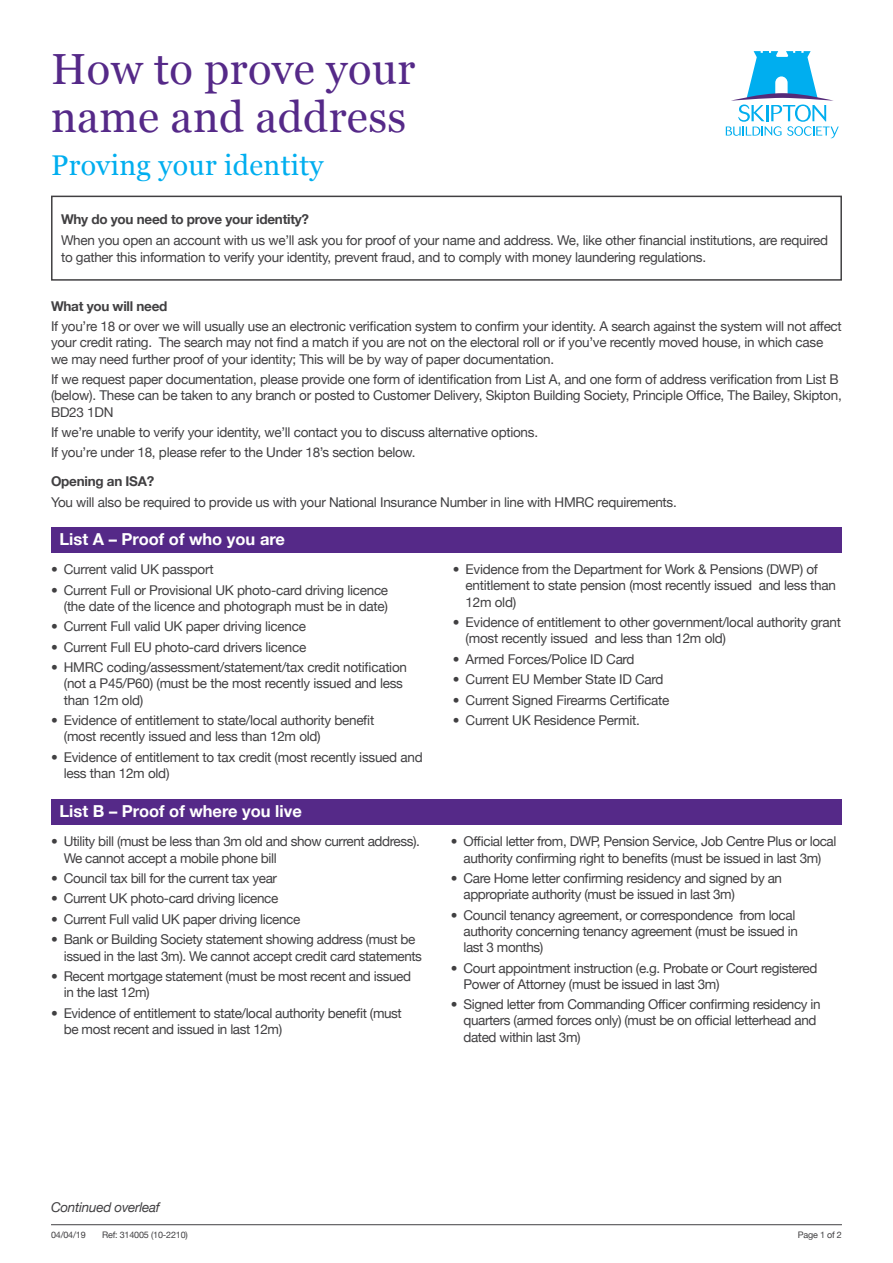
<style>
.page{position:relative;width:893px;height:1263px;background:#fff}
.page>*{position:absolute;margin:0;border:0;box-sizing:border-box;transform-origin:0 0}
.t1{font:43.5px/48px "Georgia";letter-spacing:.01em;color:#552988}
.t2{font:28.5px "Georgia";letter-spacing:.01em;color:#00aeef}
.t3{font:700 16.5px "Helvetica Neue";color:#fff}
.t4{font:13.5px/16.2px "Helvetica Neue";letter-spacing:-.02em;color:#414042}
.t5{font:700 13.5px "Helvetica Neue";letter-spacing:-.02em;color:#414042}
.t6{font:italic 13.5px "Helvetica Neue";letter-spacing:-.02em;color:#414042}
.t7{font:9px "Helvetica Neue";letter-spacing:-.02em;color:#414042}
</style>
<div class="page">
<hr style="left:51px;top:1224px;width:791px;height:1px;background:#414042">
<svg style="left:726px;top:51px;width:113px;height:87px"></svg>
<div style="left:51px;top:196px;width:791px;height:85px;border:2px solid #414042"></div>
<div style="left:51px;top:527px;width:791px;height:26px;background:#552988"></div>
<div style="left:51px;top:799px;width:791px;height:26px;background:#552988"></div>
<h1 class="t1" style="left:51px;top:43px;width:366px">How to prove your name and address</h1>
<h2 class="t2" style="left:51px;top:144px;width:274px">Proving your identity</h2>
<p class="t5" style="left:61px;top:209px;width:250px">Why do you need to prove your identity?</p>
<p class="t4" style="left:61px;top:232px;width:769px;line-height:17.1px">When you open an account with us we’ll ask you for proof of your name and address. We, like other financial institutions, are required to gather this information to verify your identity, prevent fraud, and to comply with money laundering regulations.</p>
<p class="t5" style="left:51px;top:295px;width:118px">What you will need</p>
<p class="t4" style="left:51px;top:318px;width:792px">If you’re 18 or over we will usually use an electronic verification system to confirm your identity. A search against the system will not affect your credit rating. The search may not find a match if you are not on the electoral roll or if you’ve recently moved house, in which case we may need further proof of your identity; This will be by way of paper documentation.</p>
<p class="t4" style="left:51px;top:371px;width:792px">If we request paper documentation, please provide one form of identification from List A, and one form of address verification from List B (below). These can be taken to any branch or posted to Customer Delivery, Skipton Building Society, Principle Office, The Bailey, Skipton,<br>BD23 1DN</p>
<p class="t4" style="left:51px;top:422px;width:489px;line-height:20.4px">If we’re unable to verify your identity, we’ll contact you to discuss alternative options.<br>If you’re under 18, please refer to the Under 18’s section below.</p>
<p class="t5" style="left:51px;top:471px;width:105px">Opening an ISA?</p>
<p class="t4" style="left:51px;top:494px;width:627px">You will also be required to provide us with your National Insurance Number in line with HMRC requirements.</p>
<p class="t3" style="left:60px;top:526px;width:227px">List A – Proof of who you are</p>
<p class="t4" style="left:51px;top:561px;width:164px">• Current valid UK passport</p>
<p class="t4" style="left:51px;top:581px;width:339px;text-align:right">• Current Full or Provisional UK photo-card driving licence (the date of the licence and photograph must be in date)</p>
<p class="t4" style="left:51px;top:618px;width:256px">• Current Full valid UK paper driving licence</p>
<p class="t4" style="left:51px;top:639px;width:257px">• Current Full EU photo-card drivers licence</p>
<p class="t4" style="left:64px;top:659px;width:345px;text-indent:-13px">• HMRC coding/assessment/statement/tax credit notification (not a P45/P60) (must be the most recently issued and less than 12m old)</p>
<p class="t4" style="left:64px;top:712px;width:312px;text-indent:-13px">• Evidence of entitlement to state/local authority benefit (most recently issued and less than 12m old)</p>
<p class="t4" style="left:64px;top:749px;width:360px;text-indent:-13px">• Evidence of entitlement to tax credit (most recently issued and less than 12m old)</p>
<p class="t4" style="left:466px;top:561px;width:372px;text-indent:-13px">• Evidence from the Department for Work &amp; Pensions (DWP) of entitlement to state pension (most recently issued and less than<br>12m old)</p>
<p class="t4" style="left:466px;top:614px;width:377px;text-indent:-13px">• Evidence of entitlement to other government/local authority grant (most recently issued and less than 12m old)</p>
<p class="t4" style="left:453px;top:651px;width:183px">• Armed Forces/Police ID Card</p>
<p class="t4" style="left:453px;top:671px;width:212px">• Current EU Member State ID Card</p>
<p class="t4" style="left:453px;top:691px;width:218px">• Current Signed Firearms Certificate</p>
<p class="t4" style="left:453px;top:712px;width:189px">• Current UK Residence Permit.</p>
<p class="t3" style="left:60px;top:798px;width:244px">List B – Proof of where you live</p>
<p class="t4" style="left:64px;top:833px;width:358px;text-indent:-13px">• Utility bill (must be less than 3m old and show current address).<br>We cannot accept a mobile phone bill</p>
<p class="t4" style="left:51px;top:870px;width:228px">• Council tax bill for the current tax year</p>
<p class="t4" style="left:51px;top:890px;width:229px">• Current UK photo-card driving licence</p>
<p class="t4" style="left:51px;top:911px;width:251px">• Current Full valid UK paper driving licence</p>
<p class="t4" style="left:64px;top:931px;width:360px;text-indent:-13px">• Bank or Building Society statement showing address (must be issued in the last 3m). We cannot accept credit card statements</p>
<p class="t4" style="left:64px;top:968px;width:349px;text-indent:-13px">• Recent mortgage statement (must be most recent and issued in the last 12m)</p>
<p class="t4" style="left:64px;top:1004px;width:340px;text-indent:-13px">• Evidence of entitlement to state/local authority benefit (must be most recent and issued in last 12m)</p>
<p class="t4" style="left:451px;top:833px;width:387px;text-align:center">• Official letter from, DWP, Pension Service, Job Centre Plus or local authority confirming right to benefits (must be issued in last 3m)</p>
<p class="t4" style="left:463px;top:870px;width:320px;text-indent:-13px">• Care Home letter confirming residency and signed by an appropriate authority (must be issued in last 3m)</p>
<p class="t4" style="left:463px;top:906px;width:336px;text-indent:-13px">• Council tenancy agreement, or correspondence from local authority concerning tenancy agreement (must be issued in last 3 months)</p>
<p class="t4" style="left:463px;top:959px;width:355px;text-indent:-13px">• Court appointment instruction (e.g. Probate or Court registered<br>Power of Attorney (must be issued in last 3m)</p>
<p class="t4" style="left:463px;top:996px;width:359px;text-indent:-13px">• Signed letter from Commanding Officer confirming residency in quarters (armed forces only) (must be on official letterhead and dated within last 3m)</p>
<p class="t6" style="left:51px;top:1197px;width:110px">Continued overleaf</p>
<p class="t7" style="left:51px;top:1229px;width:36px">04/04/19</p>
<p class="t7" style="left:798px;top:1229px;width:46px">Page 1 of 2</p>
<p class="t7" style="left:102px;top:1229px;width:87px">Ref: 314005 (10-2210)</p>
</div>
